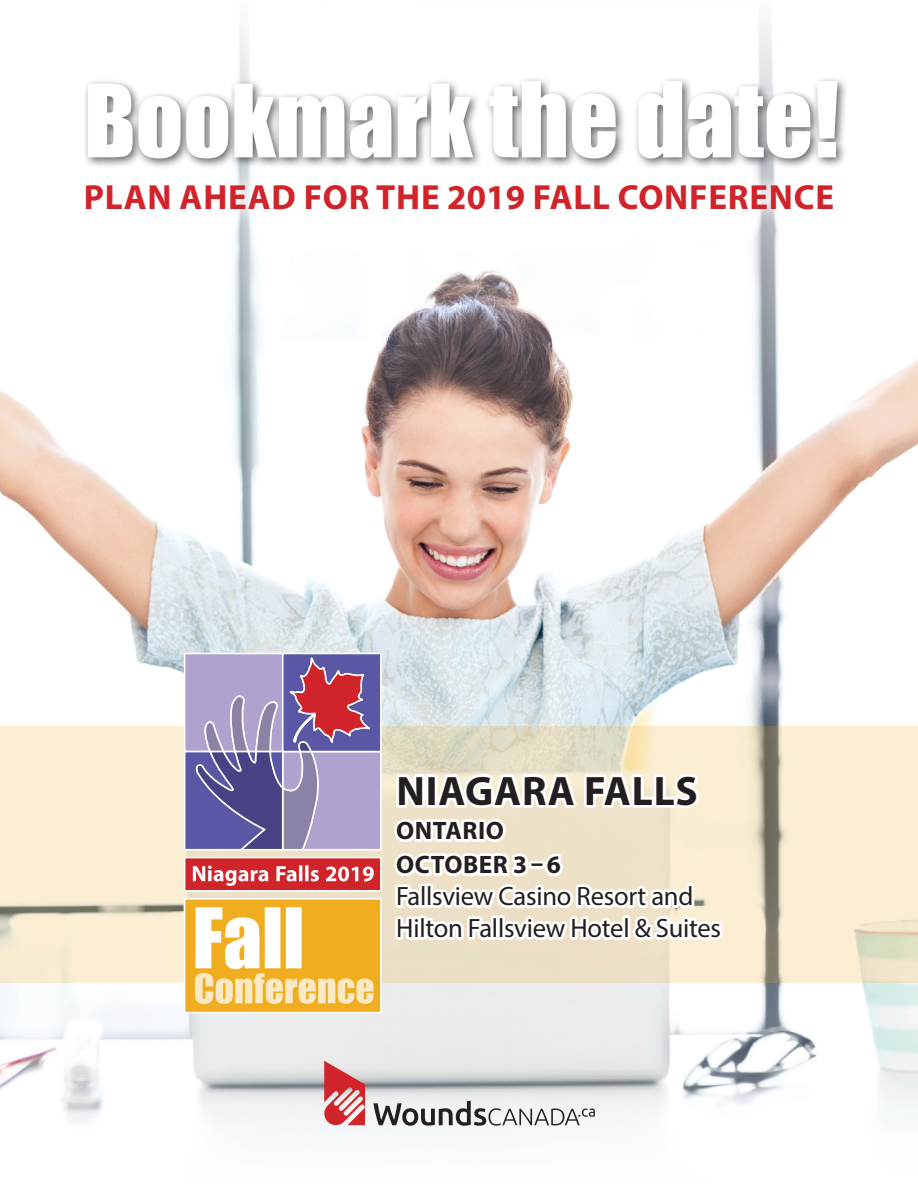
<style>
.page{position:relative;width:918px;height:1188px;background:#fff}
.page>*{position:absolute;margin:0;border:0;box-sizing:border-box;transform-origin:0 0}
.t1{font:93.3px "Impact";color:#fff}
.t2{font:700 41.25px "Myriad Pro";letter-spacing:.02em;color:#231f20}
.t3{font:700 34.95px "Myriad Pro";letter-spacing:.02em;color:#d1232a}
.t4{font:26.55px/32px "Myriad Pro";letter-spacing:-.01em;color:#231f20}
.t5{font:700 25.35px/34.2px "Myriad Pro";letter-spacing:.02em;color:#231f20}
.s1{font-size:96.6px}
</style>
<div class="page">
<img style="left:0;top:19px;width:918px;height:1114px">
<div style="left:83px;top:76px;width:766px;height:94px;background:#231f20;opacity:.7"></div>
<svg style="left:0;top:726px;width:918px;height:257px;background:#f2e6cb"></svg>
<div style="left:69px;top:169px;width:780px;height:57px;background:#fff"></div>
<svg style="left:183px;top:652px;width:543px;height:474px"></svg>
<h1 class="t1" style="left:84px;top:63px;width:757px">Bookmark <span class="s1">the date!</span></h1>
<h3 class="t3" style="left:84px;top:175px;width:752px">PLAN AHEAD FOR THE 2019 FALL CONFERENCE</h3>
<h2 class="t2" style="left:396px;top:764px;width:303px">NIAGARA FALLS</h2>
<p class="t5" style="left:396px;top:813px;width:166px">ONTARIO<br>OCTOBER 3–6</p>
<p class="t4" style="left:396px;top:880px;width:327px">Fallsview Casino Resort and<br>Hilton Fallsview Hotel &amp; Suites</p>
</div>
